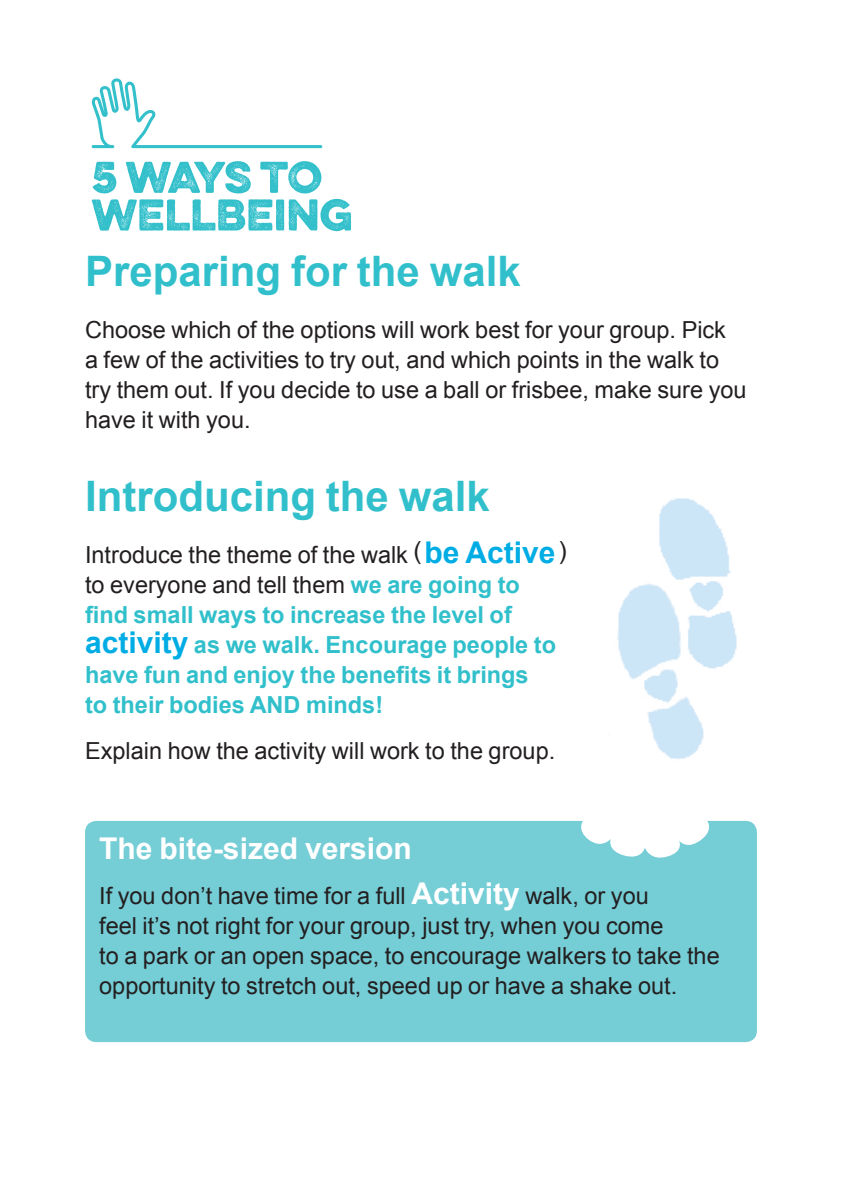
<style>
.page{position:relative;width:842px;height:1191px;background:#fff}
.page>*{position:absolute;margin:0;border:0;box-sizing:border-box;transform-origin:0 0}
.t1{font:700 42px "Arial";color:#31c0cb}
.t2{font:700 30px "Arial";color:#fff}
.t3{font:23.6px/30px "Arial";color:#231f20}
.t4{font:700 23.6px/30px "Arial";color:#31c0cb}
.s1{font-weight:400;color:#231f20}
.s2{font-size:30px;color:#00ace4}
.s3{font-weight:700;font-size:30px;color:#fff}
</style>
<div class="page">
<img style="left:617px;top:498px;width:120px;height:261px">
<div style="left:85px;top:821px;width:672px;height:221px;background:#75cdd6;border-radius:11px"></div>
<svg style="left:581px;top:821px;width:128px;height:36px"></svg>
<svg style="left:93px;top:162px;width:23px;height:31px"></svg>
<svg style="left:126px;top:161px;width:125px;height:32px"></svg>
<svg style="left:260px;top:161px;width:61px;height:32px"></svg>
<svg style="left:92px;top:199px;width:259px;height:32px"></svg>
<svg style="left:91px;top:78px;width:231px;height:70px"></svg>
<h1 class="t1" style="left:85px;top:243px;width:437px">Preparing for the walk</h1>
<p class="t3" style="left:85px;top:315px;width:663px">Choose which of the options will work best for your group. Pick<br>a few of the activities to try out, and which points in the walk to try them out. If you decide to use a ball or frisbee, make sure you have it with you.</p>
<h1 class="t1" style="left:85px;top:468px;width:406px">Introducing the walk</h1>
<p class="t4" style="left:85px;top:541px;width:483px"><span class="s1">Introduce the theme of the walk</span> <sup>(</sup><span class="s2">be Active</span><sup>) </sup><span class="s1">to everyone and tell them</span> we are going to find small ways to increase the level of <span class="s2">activity</span> as we walk. Encourage people to have fun and enjoy the benefits it brings<br>to their bodies AND minds!</p>
<p class="t3" style="left:85px;top:735px;width:472px">Explain how the activity will work to the group.</p>
<p class="t2" style="left:99px;top:828px;width:314px">The bite-sized version</p>
<p class="t3" style="left:99px;top:881px;width:622px">If you don’t have time for a full <span class="s3">Activity</span> walk, or you<br>feel it’s not right for your group, just try, when you come<br>to a park or an open space, to encourage walkers to take the opportunity to stretch out, speed up or have a shake out.</p>
</div>
